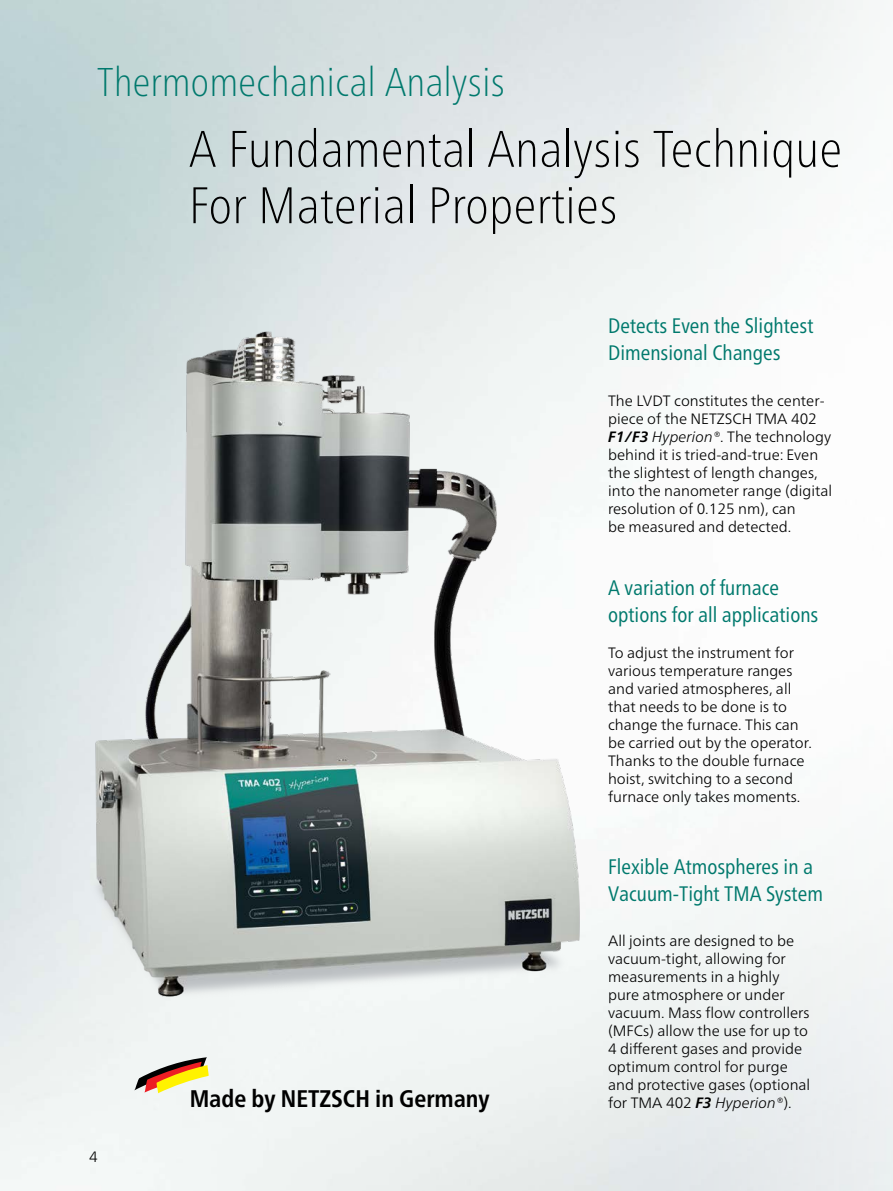
<style>
.page{position:relative;width:893px;height:1191px;background:#fff}
.page>*{position:absolute;margin:0;border:0;box-sizing:border-box;transform-origin:0 0}
.Headline_n{font:100 condensed 51.3px/56.4px "Frutiger Neue LTW1 G";letter-spacing:.015em;color:#000}
.Headline_n-2{font:100 condensed 40.05px "Frutiger Neue LTW1 G";letter-spacing:.015em;color:#00796d}
.Headline_Titel_n{font:700 condensed 24px "Frutiger Neue LTW1 G";color:#000}
.Subhead_1_grün_n{font:condensed 21px/27px "Frutiger Neue LTW1 G";color:#00796d}
.Fließtext_en_n{font:300 15px/18px "Frutiger Neue LTW1 G";color:#000}
.s1{font-weight:700;font-style:italic}
.s2{font-style:italic}
</style>
<div class="page">
<img style="left:39px;top:313px;width:551px;height:725px">
<svg style="left:134px;top:1057px;width:75px;height:36px"></svg>
<p class="Headline_n-2" style="left:97px;top:52px;width:409px">Thermomechanical Analysis</p>
<p class="Headline_n" style="left:189px;top:117px;width:654px">A Fundamental Analysis Technique<br>For Material Properties</p>
<p class="Subhead_1_grün_n" style="left:608px;top:310px;width:207px">Detects Even the Slightest<br>Dimensional Changes</p>
<p class="Fließtext_en_n" style="left:608px;top:391px;width:226px">The LVDT constitutes the center&shy;piece of the NETZSCH TMA 402<br><span class="s1">F1/F3</span> <span class="s2">Hyperion®</span>. The technology behind it is tried-and-true: Even the slightest of length changes, into the nanometer range (digital resolution of 0.125 nm), can<br>be measured and detected.</p>
<p class="Fließtext_en_n" style="left:89px;top:1147px;width:10px">4</p>
<p class="Headline_Titel_n" style="left:190px;top:1080px;width:302px">Made by NETZSCH in Germany</p>
<p class="Subhead_1_grün_n" style="left:608px;top:572px;width:212px">A variation of furnace options for all applications</p>
<p class="Fließtext_en_n" style="left:608px;top:643px;width:205px">To adjust the instrument for various temperature ranges and varied atmospheres, all that needs to be done is to change the furnace. This can be carried out by the operator.<br>Thanks to the double furnace hoist, switching to a second furnace only takes moments.</p>
<p class="Subhead_1_grün_n" style="left:608px;top:851px;width:216px">Flexible Atmospheres in a<br>Vacuum-Tight TMA System</p>
<p class="Fließtext_en_n" style="left:608px;top:931px;width:204px">All joints are designed to be vacuum-tight, allowing for measurements in a highly pure atmosphere or under vacuum. Mass flow controllers (MFCs) allow the use for up to<br>4 different gases and provide optimum control for purge and protective gases (optional for TMA 402 <span class="s1">F3</span> <span class="s2">Hyperion®</span>).</p>
</div>
